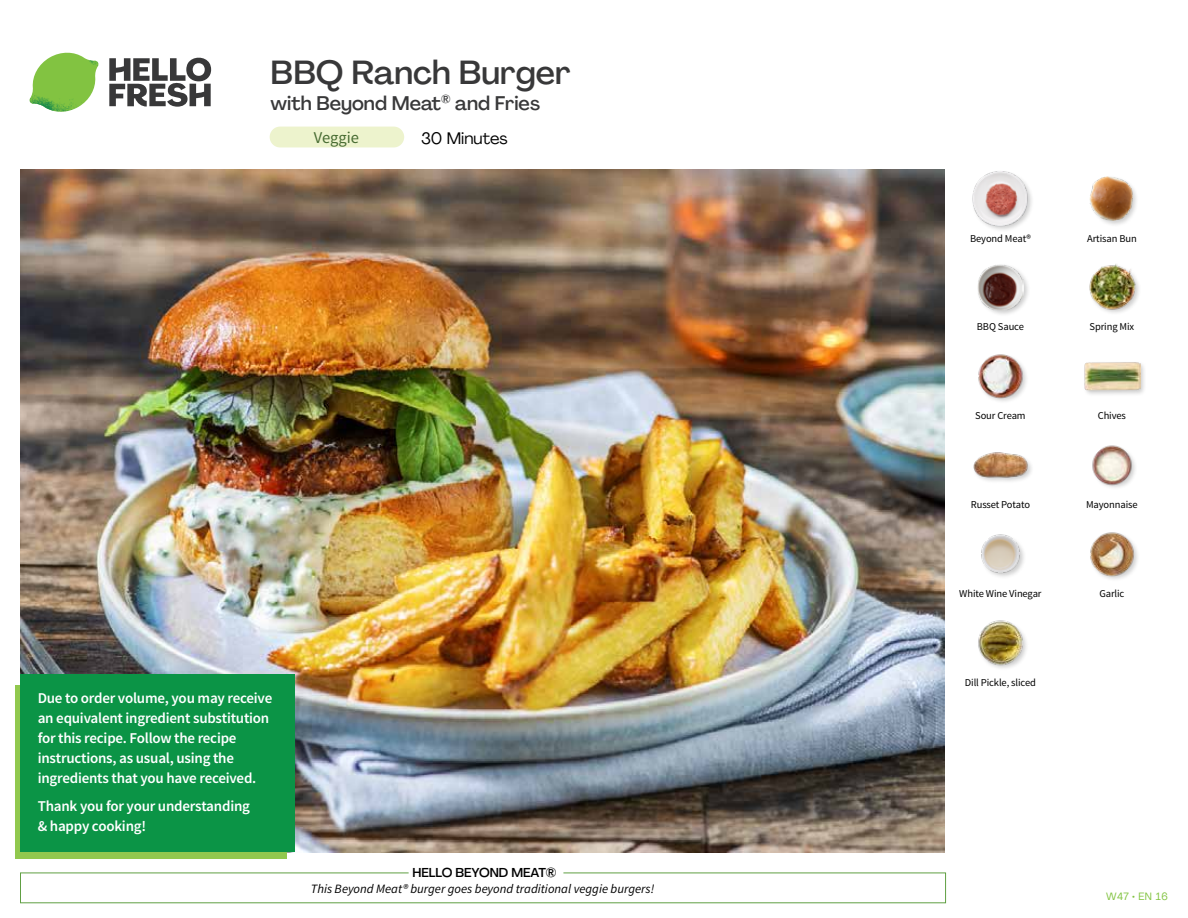
<style>
.page{position:relative;width:1188px;height:918px;background:#fff}
.page>*{position:absolute;margin:0;border:0;box-sizing:border-box;transform-origin:0 0}
.t1{font:500 33px "Agrandir";color:#383839}
.t2{font:500 19.5px "Agrandir";color:#383839}
.t3{font:16.5px "Agrandir";color:#000}
.t4{font:16.5px "Source Sans Pro";color:#476b32}
.t5{font:600 15px/20px "Source Sans Pro";letter-spacing:-.015em;color:#fff}
.t6{font:italic 12.75px "Source Sans Pro";color:#000}
.t7{font:500 12.75px "Agrandir";color:#000}
.t8{font:10.5px "Source Sans Pro";letter-spacing:-.01em;color:#000}
.t9{font:10.5px "Agrandir";letter-spacing:.05em;color:#82c341}
</style>
<div class="page">
<div style="left:270px;top:127px;width:134px;height:20px;background:#edf3cd;border-radius:10px"></div>
<svg style="left:109px;top:57px;width:102px;height:50px"></svg>
<svg style="left:34px;top:53px;width:62px;height:40px"></svg>
<img style="left:67px;top:53px;width:32px;height:26px">
<img style="left:33px;top:75px;width:59px;height:11px">
<img style="left:29px;top:79px;width:61px;height:33px">
<img style="left:65px;top:86px;width:27px;height:25px">
<div style="left:20px;top:873px;width:926px;height:30px;border:1px solid #609f43"></div>
<div style="left:409px;top:865px;width:154px;height:15px;background:#fff"></div>
<img style="left:21px;top:170px;width:924px;height:682px">
<img style="left:978px;top:620px;width:49px;height:49px">
<img style="left:1090px;top:532px;width:48px;height:48px">
<img style="left:981px;top:534px;width:43px;height:43px">
<img style="left:1092px;top:445px;width:43px;height:43px">
<div style="left:973px;top:451px;width:61px;height:33px;background:#000;opacity:.2"></div>
<img style="left:973px;top:451px;width:56px;height:29px">
<div style="left:1083px;top:361px;width:64px;height:37px;background:#000;opacity:.2"></div>
<img style="left:1083px;top:361px;width:58px;height:37px">
<img style="left:978px;top:354px;width:49px;height:48px">
<img style="left:1089px;top:264px;width:50px;height:49px">
<div style="left:977px;top:263px;width:54px;height:54px;background:#000;opacity:.2"></div>
<img style="left:977px;top:264px;width:46px;height:46px">
<div style="left:1089px;top:176px;width:50px;height:51px;background:#000;opacity:.2"></div>
<img style="left:1090px;top:176px;width:44px;height:44px">
<div style="left:971px;top:170px;width:63px;height:62px;background:#000;opacity:.2"></div>
<img style="left:972px;top:170px;width:57px;height:57px">
<div style="left:16px;top:685px;width:271px;height:174px;background:#91c84e"></div>
<div style="left:21px;top:674px;width:274px;height:178px;background:#0b9446"></div>
<h1 class="t1" style="left:271px;top:52px;width:302px">BBQ Ranch Burger</h1>
<h2 class="t2" style="left:271px;top:91px;width:271px">with Beyond Meat<sup>®</sup> and Fries</h2>
<p class="t4" style="left:314px;top:128px;width:47px">Veggie</p>
<p class="t3" style="left:421px;top:128px;width:88px">30 Minutes</p>
<p class="t5" style="left:38px;top:688px;width:236px">Due to order volume, you may receive an equivalent ingredient substitution for this recipe. Follow the recipe instructions, as usual, using the ingredients that you have received.</p>
<p class="t5" style="left:38px;top:797px;width:214px">Thank you for your understanding &amp; happy cooking!</p>
<p class="t7" style="left:412px;top:864px;width:146px">HELLO BEYOND MEAT®</p>
<p class="t6" style="left:311px;top:881px;width:345px">This Beyond Meat® burger goes beyond traditional veggie burgers!</p>
<p class="t8" style="left:970px;top:232px;width:62px">Beyond Meat®</p>
<p class="t8" style="left:1087px;top:232px;width:51px">Artisan Bun</p>
<p class="t8" style="left:977px;top:320px;width:49px">BBQ Sauce</p>
<p class="t8" style="left:1090px;top:320px;width:46px">Spring Mix</p>
<p class="t8" style="left:975px;top:409px;width:52px">Sour Cream</p>
<p class="t8" style="left:1098px;top:409px;width:30px">Chives</p>
<p class="t8" style="left:971px;top:498px;width:61px">Russet Potato</p>
<p class="t8" style="left:1086px;top:498px;width:53px">Mayonnaise</p>
<p class="t8" style="left:959px;top:587px;width:84px">White Wine Vinegar</p>
<p class="t8" style="left:1099px;top:587px;width:27px">Garlic</p>
<p class="t8" style="left:965px;top:676px;width:73px">Dill Pickle, sliced</p>
<p class="t9" style="left:1106px;top:890px;width:63px">W47 • EN 16</p>
</div>
